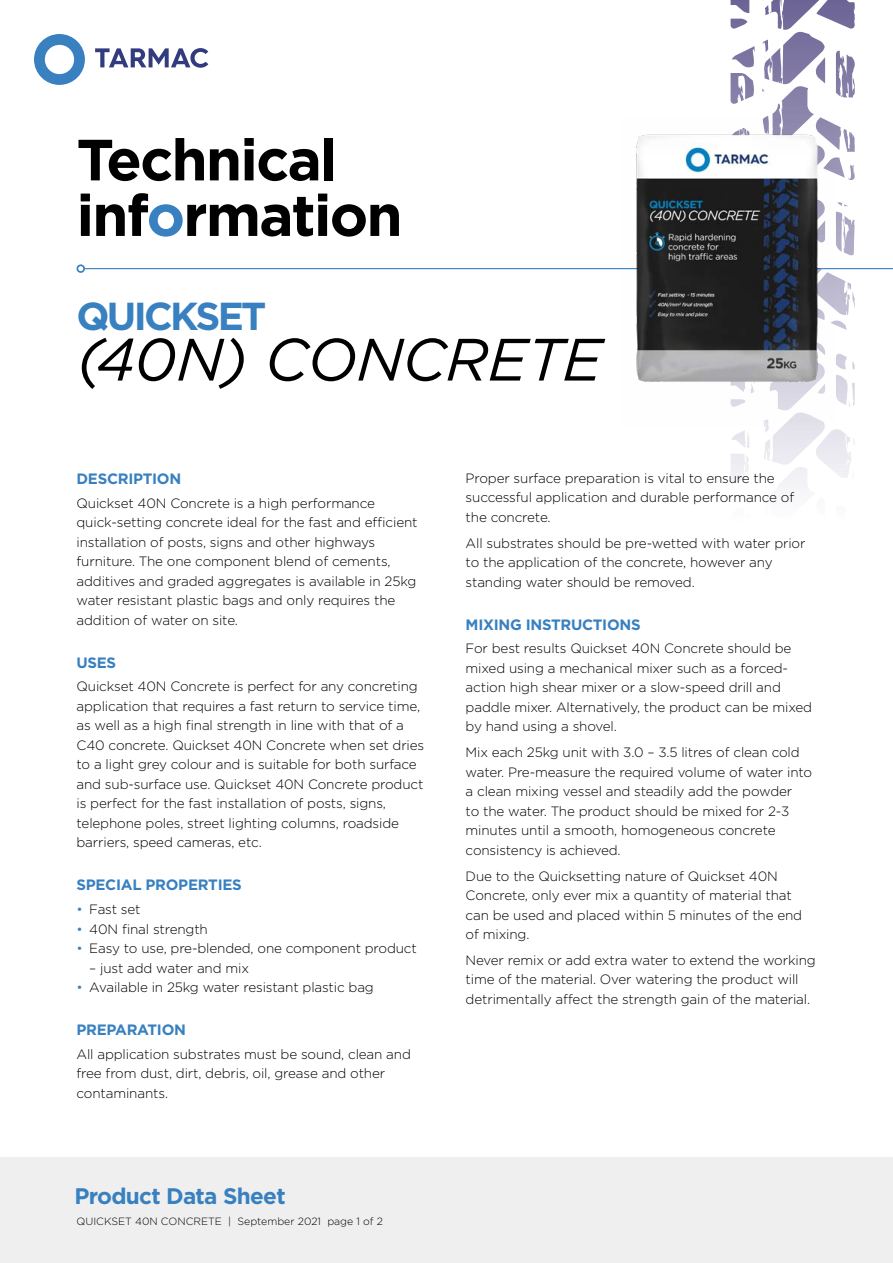
<style>
.page{position:relative;width:893px;height:1263px;background:#fff}
.page>*{position:absolute;margin:0;border:0;box-sizing:border-box;transform-origin:0 0}
.t1{font:italic 59.55px "Gotham";letter-spacing:-.015em;color:#000}
.t2{font:700 58.05px/55.5px "Gotham";letter-spacing:-.03em;color:#000}
.t3{font:700 39px "Gotham";letter-spacing:-.07em;color:#3880c0}
.t4{font:700 22.5px "Gotham";letter-spacing:-.03em;color:#3880c0}
.t5{font:700 15px "Gotham";letter-spacing:-.02em;color:#3880c0}
.t6{font:300 13.5px/19.5px "Gotham";letter-spacing:-.01em;color:#000}
.t7{font:300 10.5px "Gotham";color:#000}
.s1{color:#3880c0}
</style>
<div class="page">
<div style="left:0;top:1157px;width:893px;height:106px;background:#efefef"></div>
<svg style="left:95px;top:48px;width:113px;height:20px"></svg>
<svg style="left:34px;top:34px;width:51px;height:51px"></svg>
<hr style="left:84px;top:268px;width:809px;height:1px;background:#3880c0">
<div style="left:77px;top:264px;width:8px;height:9px;border:2px solid #3880c0;border-radius:50%"></div>
<svg style="left:731px;top:0;width:124px;height:489px"></svg>
<img style="left:620px;top:119px;width:213px;height:306px">
<h2 class="t2" style="left:77px;top:132px;width:328px">Technical inf<span class="s1">o</span>rmation</h2>
<h3 class="t3" style="left:77px;top:290px;width:191px">QUICKSET</h3>
<h1 class="t1" style="left:77px;top:321px;width:526px">(40N) CONCRETE</h1>
<p class="t5" style="left:77px;top:469px;width:106px">DESCRIPTION</p>
<p class="t6" style="left:77px;top:493px;width:343px">Quickset 40N Concrete is a high performance quick-setting concrete ideal for the fast and efficient installation of posts, signs and other highways furniture. The one component blend of cements, additives and graded aggregates is available in 25kg water resistant plastic bags and only requires the addition of water on site.</p>
<p class="t5" style="left:77px;top:652px;width:41px">USES</p>
<p class="t6" style="left:77px;top:676px;width:349px">Quickset 40N Concrete is perfect for any concreting application that requires a fast return to service time, as well as a high final strength in line with that of a C40 concrete. Quickset 40N Concrete when set dries to a light grey colour and is suitable for both surface and sub-surface use. Quickset 40N Concrete product is perfect for the fast installation of posts, signs, telephone poles, street lighting columns, roadside barriers, speed cameras, etc.</p>
<p class="t5" style="left:77px;top:875px;width:167px">SPECIAL PROPERTIES</p>
<p class="t6" style="left:77px;top:899px;width:66px"><span class="s1">•</span> Fast set</p>
<p class="t6" style="left:77px;top:919px;width:133px"><span class="s1">•</span> 40N final strength</p>
<p class="t6" style="left:77px;top:938px;width:342px"><span class="s1">•</span> Easy to use, pre-blended, one component product</p>
<p class="t6" style="left:89px;top:958px;width:161px">– just add water and mix</p>
<p class="t6" style="left:77px;top:977px;width:299px"><span class="s1">•</span> Available in 25kg water resistant plastic bag</p>
<p class="t5" style="left:77px;top:1020px;width:111px">PREPARATION</p>
<p class="t6" style="left:77px;top:1044px;width:336px">All application substrates must be sound, clean and free from dust, dirt, debris, oil, grease and other contaminants.</p>
<h3 class="t4" style="left:74px;top:1181px;width:213px">Product Data Sheet</h3>
<p class="t7" style="left:77px;top:1214px;width:308px">QUICKSET 40N CONCRETE | September 2021 page 1 of 2</p>
<p class="t6" style="left:466px;top:468px;width:330px">Proper surface preparation is vital to ensure the successful application and durable performance of the concrete.</p>
<p class="t6" style="left:466px;top:533px;width:341px">All substrates should be pre-wetted with water prior to the application of the concrete, however any standing water should be removed.</p>
<p class="t5" style="left:466px;top:614px;width:176px">MIXING INSTRUCTIONS</p>
<p class="t6" style="left:466px;top:638px;width:348px">For best results Quickset 40N Concrete should be mixed using a mechanical mixer such as a forced&shy;action high shear mixer or a slow-speed drill and paddle mixer. Alternatively, the product can be mixed by hand using a shovel.</p>
<p class="t6" style="left:466px;top:742px;width:348px">Mix each 25kg unit with 3.0 – 3.5 litres of clean cold water. Pre-measure the required volume of water into a clean mixing vessel and steadily add the powder<br>to the water. The product should be mixed for 2-3 minutes until a smooth, homogeneous concrete consistency is achieved.</p>
<p class="t6" style="left:466px;top:866px;width:338px">Due to the Quicksetting nature of Quickset 40N Concrete, only ever mix a quantity of material that can be used and placed within 5 minutes of the end of mixing.</p>
<p class="t6" style="left:466px;top:950px;width:352px">Never remix or add extra water to extend the working time of the material. Over watering the product will detrimentally affect the strength gain of the material.</p>
</div>
